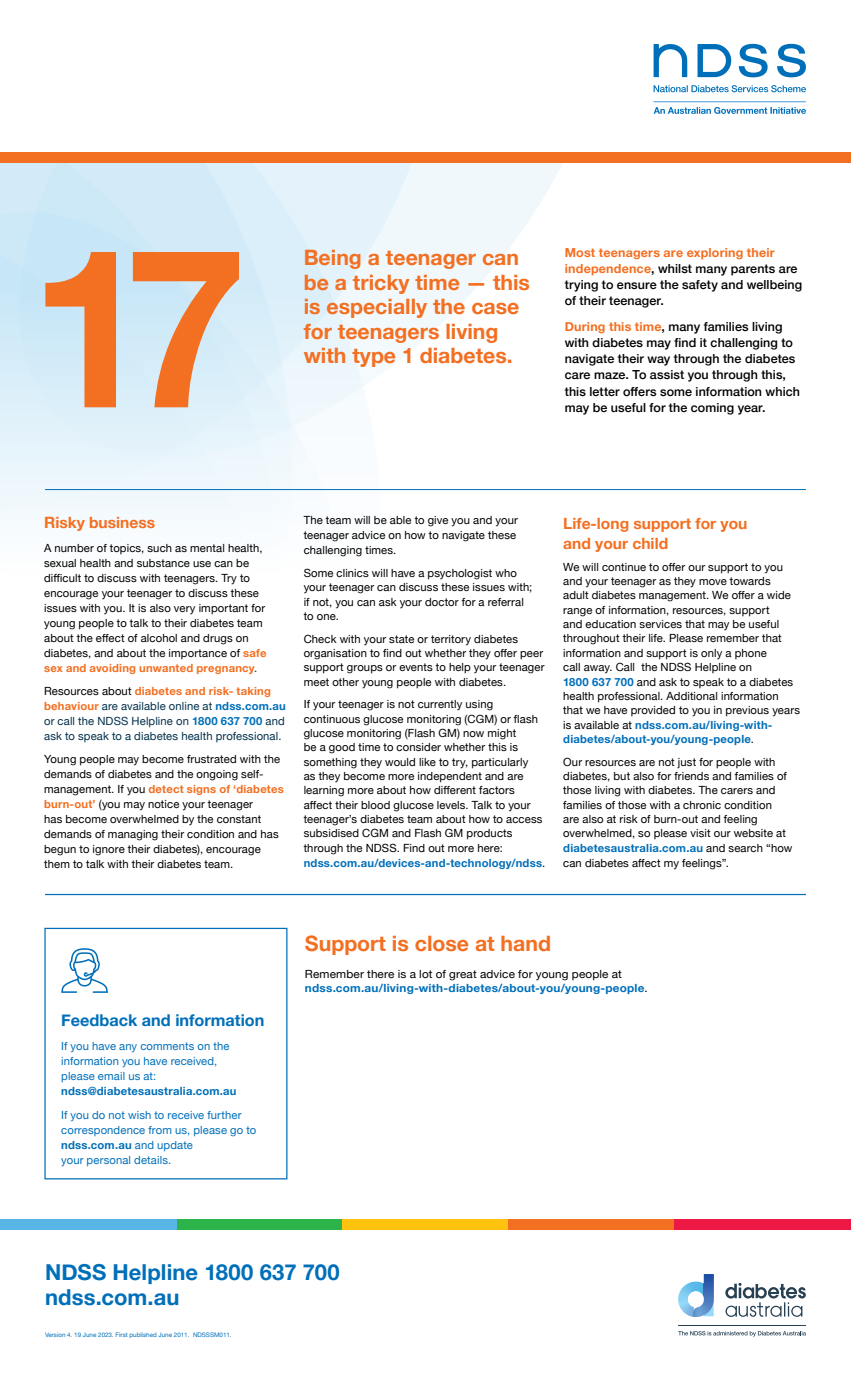
<style>
.page{position:relative;width:851px;height:1382px;background:#fff}
.page>*{position:absolute;margin:0;border:0;box-sizing:border-box;transform-origin:0 0}
.Highlighter_text{font:700 221.88px "Helvetica Neue";color:#f36f21}
.t1{font:700 22px/25.6px "Helvetica Neue";letter-spacing:.005em;color:#006fba}
.Intro_heading{font:700 21.25px/24.4px "Helvetica Neue";color:#f36f21}
.Heading_1{font:700 16.25px "Helvetica Neue";color:#006fba}
.Heading_1-2{font:700 15.5px/20.4px "Helvetica Neue";color:#f36f21}
.Intro_text{font:500 12.5px/16.2px "Helvetica Neue";letter-spacing:.01em;color:#000}
.Body{font:11.25px/14.4px "Helvetica Neue";letter-spacing:.01em;color:#000}
.Body-2{font:11.25px/15px "Helvetica Neue";letter-spacing:.01em;color:#006fba}
.Body-3{font:11.25px/15px "Helvetica Neue";letter-spacing:.01em;color:#02314b}
.Body-4{font:700 11.25px/14.4px "Helvetica Neue";letter-spacing:.02em;color:#006fba;scale:1.04 1}
.t2{font:6.25px "Helvetica Neue";color:#006fba}
.s1{font-weight:700;color:#f36f21}
.s2{color:#02314b}
.s3{color:#000}
.s4{font-weight:700;color:#006fba}
.s5{font-weight:700}
.s6{font-weight:400;color:#000}
</style>
<div class="page">
<svg style="left:653px;top:44px;width:152px;height:70px"></svg>
<div style="left:0;top:1219px;width:177px;height:11px;background:#58b6e7"></div>
<div style="left:177px;top:1219px;width:166px;height:11px;background:#2cb34a"></div>
<div style="left:343px;top:1219px;width:165px;height:11px;background:#ffc20e"></div>
<div style="left:508px;top:1219px;width:165px;height:11px;background:#f36f21"></div>
<div style="left:673px;top:1219px;width:177px;height:11px;background:#ed1944"></div>
<svg style="left:678px;top:1274px;width:35px;height:43px"></svg>
<svg style="left:725px;top:1283px;width:80px;height:34px"></svg>
<svg style="left:678px;top:1331px;width:127px;height:5px"></svg>
<hr style="left:678px;top:1325px;width:127px;height:1px;background:#274052">
<svg style="left:473px;top:163px;width:174px;height:328px"></svg>
<svg style="left:411px;top:163px;width:62px;height:328px"></svg>
<svg style="left:0;top:163px;width:411px;height:357px"></svg>
<hr style="left:45px;top:489px;width:760px;height:1px;background:#006fba">
<div style="left:44px;top:928px;width:243px;height:251px;border:1px solid #006fba"></div>
<hr style="left:45px;top:894px;width:760px;height:1px;background:#006fba">
<svg style="left:61px;top:948px;width:47px;height:45px"></svg>
<div style="left:0;top:152px;width:850px;height:11px;background:#f36f21"></div>
<p class="Highlighter_text" style="left:29px;top:154px;width:220px">17</p>
<p class="Intro_heading" style="left:303px;top:246px;width:228px">Being a teenager can be a tricky time — this is especially the case for teenagers living with type 1 diabetes.</p>
<p class="Intro_text" style="left:564px;top:243px;width:239px"><span class="s1">Most teenagers are exploring their independence</span>, whilst many parents are trying to ensure the safety and wellbeing of their teenager.</p>
<p class="Intro_text" style="left:564px;top:317px;width:237px"><span class="s1">During this time</span>, many families living with diabetes may find it challenging to navigate their way through the diabetes care maze. To assist you through this, this letter offers some information which</p>
<p class="Intro_text" style="left:564px;top:398px;width:202px">may be useful for the coming year.</p>
<p class="Heading_1-2" style="left:44px;top:513px;width:112px">Risky business</p>
<p class="Body" style="left:44px;top:541px;width:224px;line-height:15px">A number of topics, such as mental health, sexual health and substance use can be difficult to discuss with teenagers. Try to encourage your teenager to discuss these issues with you. It is also very important for young people to talk to their diabetes team about the effect of alcohol and drugs on diabetes, and about the importance of <span class="s1">safe sex and avoiding unwanted pregnancy</span><span class="s2">.</span></p>
<p class="Body-3" style="left:44px;top:684px;width:243px"><span class="s3">Resources about</span> <span class="s1">diabetes and risk- taking behaviour</span> are available online at <span class="s4">ndss.com.au </span>or call the NDSS Helpline on <span class="s4">1800 637 700</span> and ask to speak to a diabetes health professional.</p>
<p class="Body" style="left:44px;top:752px;width:241px;line-height:15px">Young people may become frustrated with the demands of diabetes and the ongoing self&shy;management. If you <span class="s1">detect signs of ‘diabetes burn-out’</span> (you may notice your teenager<br>has become overwhelmed by the constant demands of managing their condition and has begun to ignore their diabetes), encourage them to talk with their diabetes team.</p>
<p class="Body" style="left:303px;top:513px;width:215px;line-height:15px">The team will be able to give you and your teenager advice on how to navigate these challenging times.</p>
<p class="Body" style="left:303px;top:566px;width:230px">Some clinics will have a psychologist who your teenager can discuss these issues with; if not, you can ask your doctor for a referral to one.</p>
<p class="Body" style="left:303px;top:632px;width:242px">Check with your state or territory diabetes organisation to find out whether they offer peer support groups or events to help your teenager meet other young people with diabetes.</p>
<p class="Body" style="left:303px;top:698px;width:243px">If your teenager is not currently using continuous glucose monitoring (CGM) or flash glucose monitoring (Flash GM) now might<br>be a good time to consider whether this is something they would like to try, particularly<br>as they become more independent and are learning more about how different factors affect their blood glucose levels. Talk to your teenager’s diabetes team about how to access subsidised CGM and Flash GM products through the NDSS. Find out more here: <span class="s4">ndss.com.au/devices-and-technology/ndss</span>.</p>
<p class="Heading_1-2" style="left:563px;top:513px;width:186px">Life-long support for you and your child</p>
<p class="Body" style="left:563px;top:560px;width:238px">We will continue to offer our support to you and your teenager as they move towards<br>adult diabetes management. We offer a wide range of information, resources, support<br>and education services that may be useful throughout their life. Please remember that information and support is only a phone<br>call away. Call the NDSS Helpline on<br><span class="s4">1800 637 700</span> and ask to speak to a diabetes health professional. Additional information that we have provided to you in previous years is available at <span class="s4">ndss.com.au/living-with&shy;diabetes/about-you/young-people</span>.</p>
<p class="Body" style="left:563px;top:755px;width:231px">Our resources are not just for people with diabetes, but also for friends and families of those living with diabetes. The carers and families of those with a chronic condition<br>are also at risk of burn-out and feeling overwhelmed, so please visit our website at <span class="s4">diabetesaustralia.com.au</span> and search “how can diabetes affect my feelings”.</p>
<p class="Heading_1" style="left:61px;top:1008px;width:205px">Feedback and information</p>
<p class="Body-2" style="left:61px;top:1039px;width:177px">If you have any comments on the information you have received, please email us at: <span class="s5">ndss@diabetesaustralia.com.au</span></p>
<p class="Body-2" style="left:61px;top:1108px;width:197px">If you do not wish to receive further correspondence from us, please go to <span class="s5">ndss.com.au</span> and update<br>your personal details.</p>
<p class="Intro_heading" style="left:305px;top:931px;width:247px">Support is close at hand</p>
<p class="Body-4" style="left:305px;top:967px;width:331px"><span class="s6">Remember there is a lot of great advice for young people at </span>ndss.com.au/living-with-diabetes/about-you/young-people<span class="s6">.</span></p>
<h2 class="t1" style="left:45px;top:1260px;width:296px">NDSS Helpline 1800 637 700 ndss.com.au</h2>
<p class="t2" style="left:45px;top:1330px;width:188px">Version 4. 19 June 2023. First published June 2011. NDSSSM011.</p>
</div>
